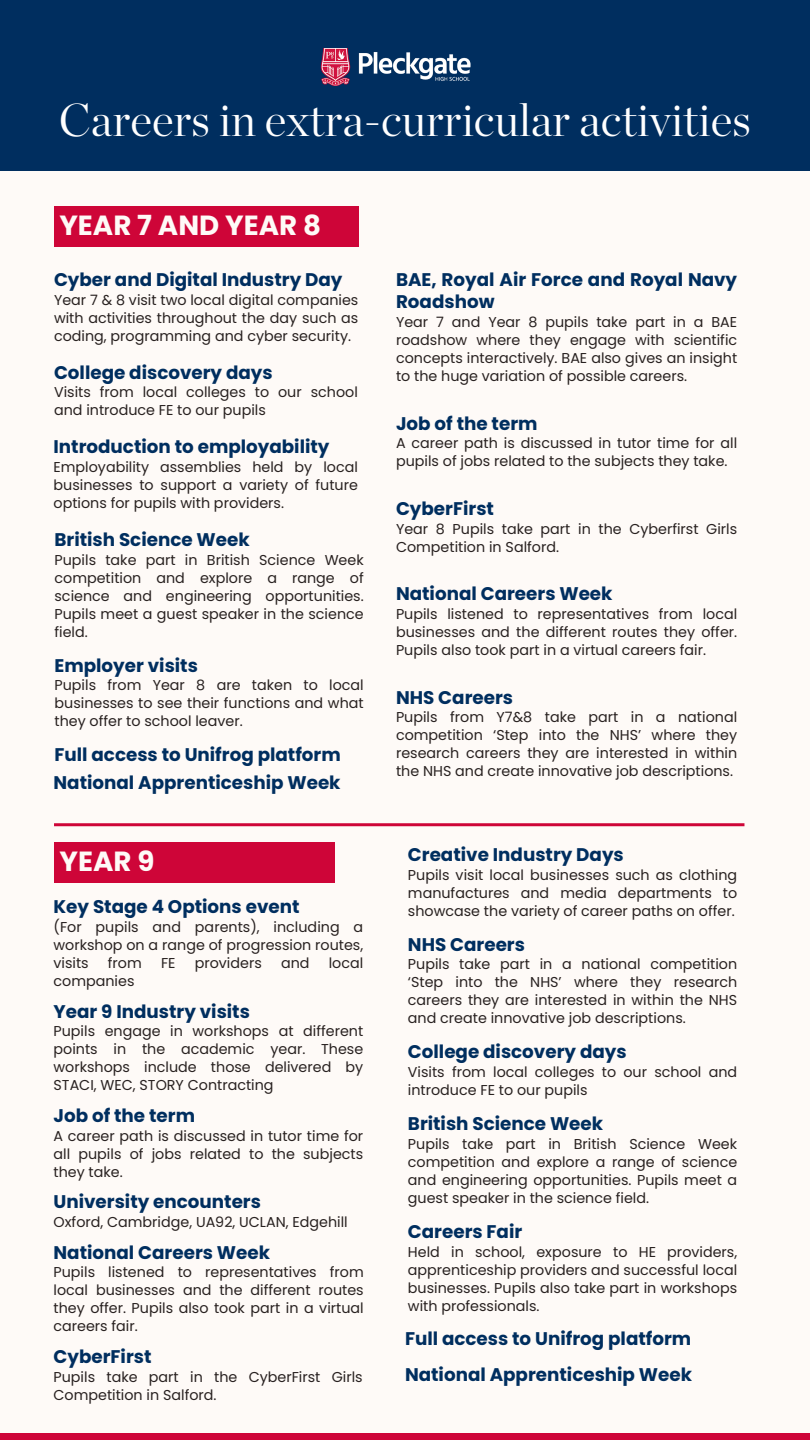
<style>
.page{position:relative;width:810px;height:1440px;background:#fefaf7}
.page>*{position:absolute;margin:0;border:0;box-sizing:border-box;transform-origin:0 0}
.t1{font:300 45.9px "Chronicle Display";color:#fff}
.t2{font:700 27.7px "Poppins";color:#fefaf7}
.t3{font:700 18.3px/22.5px "Poppins";color:#002e5f}
.t4{font:14.3px/18px "Poppins";color:#282120;text-align:justify}
</style>
<div class="page">
<div style="left:0;top:0;width:810px;height:171px;background:#002e5f"></div>
<div style="left:0;top:1433px;width:810px;height:7px;background:#ce0538"></div>
<hr style="left:54px;top:823px;width:690px;height:3px;background:#ce0538">
<div style="left:54px;top:206px;width:304px;height:41px;background:#ce0538"></div>
<img style="left:320px;top:49px;width:151px;height:36px">
<div style="left:55px;top:843px;width:280px;height:40px;background:#ce0538"></div>
<p class="t1" style="left:59px;top:100px;width:694px">Careers in extra-curricular activities</p>
<h1 class="t2" style="left:59px;top:206px;width:263px">YEAR 7 AND YEAR 8</h1>
<p class="t3" style="left:54px;top:268px;width:290px">Cyber and Digital Industry Day</p>
<p class="t4" style="left:54px;top:291px;width:306px">Year 7 &amp; 8 visit two local digital companies with activities throughout the day such as coding, programming and cyber security.</p>
<p class="t3" style="left:54px;top:361px;width:220px">College discovery days</p>
<p class="t4" style="left:54px;top:383px;width:305px">Visits from local colleges to our school and introduce FE to our pupils</p>
<p class="t3" style="left:54px;top:436px;width:277px">Introduction to employability</p>
<p class="t4" style="left:54px;top:458px;width:306px">Employability assemblies held by local businesses to support a variety of future options for pupils with providers.</p>
<p class="t3" style="left:55px;top:528px;width:197px">British Science Week</p>
<p class="t4" style="left:55px;top:551px;width:311px">Pupils take part in British Science Week competition and explore a range of science and engineering opportunities.<br>Pupils meet a guest speaker in the science field.</p>
<p class="t3" style="left:55px;top:654px;width:145px">Employer visits</p>
<p class="t4" style="left:55px;top:676px;width:311px">Pupils from Year 8 are taken to local businesses to see their functions and what they offer to school leaver.</p>
<p class="t3" style="left:55px;top:744px;width:288px">Full access to Unifrog platform</p>
<p class="t3" style="left:54px;top:772px;width:289px">National Apprenticeship Week</p>
<p class="t2" style="left:60px;top:842px;width:96px">YEAR 9</p>
<p class="t3" style="left:54px;top:896px;width:247px">Key Stage 4 Options event</p>
<p class="t4" style="left:54px;top:918px;width:311px">(For pupils and parents), including a workshop on a range of progression routes, visits</p>
<p class="t4" style="left:108px;top:954px;width:35px">from</p>
<p class="t4" style="left:161px;top:954px;width:16px">FE</p>
<p class="t4" style="left:195px;top:954px;width:69px">providers</p>
<p class="t4" style="left:281px;top:954px;width:30px">and</p>
<p class="t4" style="left:329px;top:954px;width:36px">local</p>
<p class="t4" style="left:54px;top:972px;width:82px">companies</p>
<p class="t3" style="left:54px;top:1000px;width:198px">Year 9 Industry visits</p>
<h2 class="t4" style="left:54px;top:1022px;width:311px">Pupils engage in workshops at different points in the academic year. These workshops include those delivered by STACI, WEC, STORY Contracting</h2>
<p class="t3" style="left:54px;top:1104px;width:143px">Job of the term</p>
<p class="t4" style="left:54px;top:1127px;width:311px">A career path is discussed in tutor time for all pupils of jobs related to the subjects they take.</p>
<p class="t3" style="left:54px;top:1191px;width:209px">University encounters</p>
<p class="t4" style="left:54px;top:1213px;width:296px">Oxford, Cambridge, UA92, UCLAN, Edgehill</p>
<p class="t3" style="left:54px;top:1241px;width:218px">National Careers Week</p>
<p class="t4" style="left:54px;top:1263px;width:312px">Pupils listened to representatives from local businesses and the different routes they offer. Pupils also took part in a virtual careers fair.</p>
<p class="t3" style="left:54px;top:1345px;width:99px">CyberFirst</p>
<p class="t4" style="left:54px;top:1368px;width:311px">Pupils take part in the CyberFirst Girls<br>Competition in Salford.</p>
<h2 class="t3" style="left:396px;top:268px;width:343px">BAE, Royal Air Force and Royal Navy<br>Roadshow</h2>
<p class="t4" style="left:396px;top:313px;width:343px">Year 7 and Year 8 pupils take part in a BAE roadshow where they engage with scientific concepts interactively. BAE also gives an insight to the huge variation of possible careers.</p>
<p class="t3" style="left:396px;top:412px;width:143px">Job of the term</p>
<p class="t4" style="left:396px;top:434px;width:343px">A career path is discussed in tutor time for all pupils of jobs related to the subjects they take.</p>
<p class="t3" style="left:396px;top:497px;width:99px">CyberFirst</p>
<p class="t4" style="left:396px;top:520px;width:343px">Year 8 Pupils take part in the Cyberfirst Girls<br>Competition in Salford.</p>
<p class="t3" style="left:396px;top:583px;width:218px">National Careers Week</p>
<p class="t4" style="left:396px;top:605px;width:343px">Pupils listened to representatives from local businesses and the different routes they offer.<br>Pupils also took part in a virtual careers fair.</p>
<p class="t3" style="left:396px;top:686px;width:119px">NHS Careers</p>
<p class="t4" style="left:396px;top:708px;width:343px">Pupils from Y7&amp;8 take part in a national competition ‘Step into the NHS’ where they research careers they are interested in within the NHS and create innovative job descriptions.</p>
<p class="t3" style="left:408px;top:843px;width:217px">Creative Industry Days</p>
<p class="t4" style="left:408px;top:866px;width:331px">Pupils visit local businesses such as clothing manufactures and media departments to showcase the variety of career paths on offer.</p>
<p class="t3" style="left:408px;top:933px;width:119px">NHS Careers</p>
<p class="t4" style="left:408px;top:955px;width:331px">Pupils take part in a national competition ‘Step into the NHS’ where they research careers they are interested in within the NHS and create innovative job descriptions.</p>
<p class="t3" style="left:408px;top:1041px;width:220px">College discovery days</p>
<p class="t4" style="left:408px;top:1063px;width:331px">Visits from local colleges to our school and introduce FE to our pupils</p>
<p class="t3" style="left:408px;top:1112px;width:197px">British Science Week</p>
<p class="t4" style="left:408px;top:1135px;width:331px">Pupils take part in British Science Week competition and explore a range of science and engineering opportunities. Pupils meet a guest speaker in the science field.</p>
<p class="t3" style="left:408px;top:1220px;width:116px">Careers Fair</p>
<p class="t4" style="left:408px;top:1243px;width:331px">Held in school, exposure to HE providers, apprenticeship providers and successful local businesses. Pupils also take part in workshops with professionals.</p>
<p class="t3" style="left:405px;top:1328px;width:288px">Full access to Unifrog platform</p>
<p class="t3" style="left:405px;top:1363px;width:289px">National Apprenticeship Week</p>
</div>
